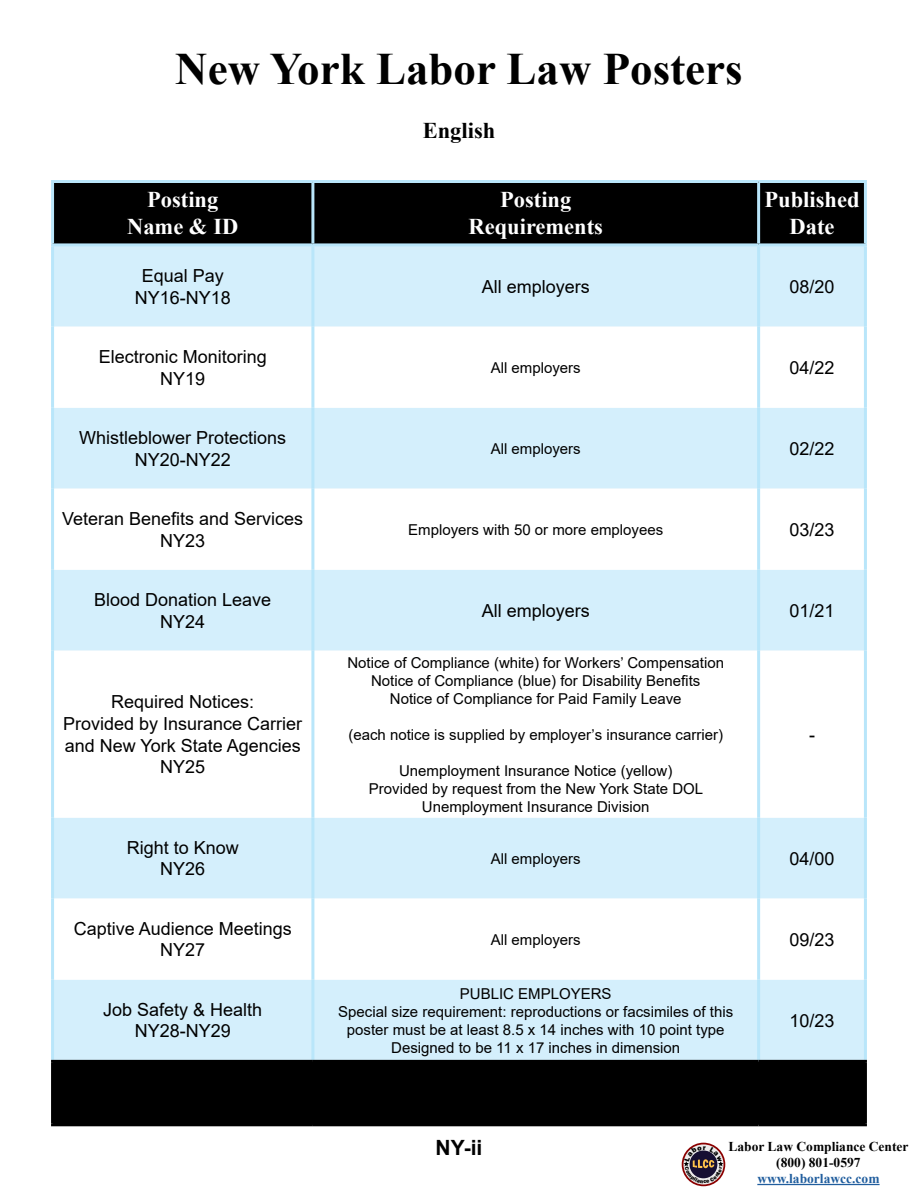
<style>
.page{position:relative;width:918px;height:1188px;background:#fff}
.page>*{position:absolute;margin:0;border:0;box-sizing:border-box;transform-origin:0 0}
.t1{font:700 45px "Times New Roman";color:#000}
.t2{font:700 22.5px/27px "Times New Roman";color:#fff;text-align:center}
.t3{font:700 22.5px "Times New Roman";color:#000}
.t4{font:700 21px "Arial";color:#000}
.t5{font:18px/21.6px "Arial";color:#000;text-align:center}
.t6{font:15px/18px "Arial";color:#000;text-align:center}
.t7{font:700 13.5px/16.2px "Times New Roman";color:#000;text-align:center}
.t8{font:700 13.5px "Times New Roman";color:#215e9e}
</style>
<div class="page">
<div style="left:54px;top:183px;width:810px;height:940px;background:#000"></div>
<div style="left:54px;top:246px;width:810px;height:814px;background:#d4effc"></div>
<svg style="left:54px;top:327px;width:810px;height:653px"></svg>
<hr style="left:51px;top:180px;width:262px;height:3px;background:#b9e6fa">
<hr style="left:51px;top:183px;width:3px;height:60px;background:#b9e6fa">
<hr style="left:51px;top:243px;width:262px;height:3px;background:#b9e6fa">
<hr style="left:51px;top:327px;width:3px;height:81px;background:#b9e6fa">
<hr style="left:51px;top:408px;width:3px;height:81px;background:#b9e6fa">
<hr style="left:864px;top:408px;width:3px;height:81px;background:#b9e6fa">
<hr style="left:51px;top:489px;width:3px;height:81px;background:#b9e6fa">
<hr style="left:864px;top:489px;width:3px;height:81px;background:#b9e6fa">
<hr style="left:51px;top:570px;width:3px;height:81px;background:#b9e6fa">
<hr style="left:864px;top:570px;width:3px;height:81px;background:#b9e6fa">
<hr style="left:51px;top:651px;width:3px;height:167px;background:#b9e6fa">
<hr style="left:864px;top:651px;width:3px;height:167px;background:#b9e6fa">
<hr style="left:51px;top:818px;width:3px;height:81px;background:#b9e6fa">
<hr style="left:864px;top:818px;width:3px;height:81px;background:#b9e6fa">
<hr style="left:51px;top:899px;width:3px;height:81px;background:#b9e6fa">
<hr style="left:864px;top:899px;width:3px;height:81px;background:#b9e6fa">
<hr style="left:51px;top:980px;width:3px;height:80px;background:#b9e6fa">
<hr style="left:864px;top:980px;width:3px;height:80px;background:#b9e6fa">
<hr style="left:311px;top:246px;width:3px;height:81px;background:#b9e6fa">
<hr style="left:311px;top:327px;width:3px;height:81px;background:#b9e6fa">
<hr style="left:311px;top:408px;width:3px;height:81px;background:#b9e6fa">
<hr style="left:311px;top:489px;width:3px;height:81px;background:#b9e6fa">
<hr style="left:311px;top:570px;width:3px;height:81px;background:#b9e6fa">
<hr style="left:311px;top:651px;width:3px;height:167px;background:#b9e6fa">
<hr style="left:311px;top:818px;width:3px;height:81px;background:#b9e6fa">
<hr style="left:311px;top:899px;width:3px;height:81px;background:#b9e6fa">
<hr style="left:311px;top:980px;width:3px;height:80px;background:#b9e6fa">
<hr style="left:757px;top:246px;width:3px;height:81px;background:#b9e6fa">
<hr style="left:757px;top:408px;width:3px;height:81px;background:#b9e6fa">
<hr style="left:757px;top:489px;width:3px;height:81px;background:#b9e6fa">
<hr style="left:757px;top:570px;width:3px;height:81px;background:#b9e6fa">
<hr style="left:757px;top:651px;width:3px;height:167px;background:#b9e6fa">
<hr style="left:757px;top:818px;width:3px;height:81px;background:#b9e6fa">
<hr style="left:757px;top:899px;width:3px;height:81px;background:#b9e6fa">
<hr style="left:757px;top:980px;width:3px;height:80px;background:#b9e6fa">
<hr style="left:311px;top:1063px;width:3px;height:60px;background:#000">
<hr style="left:759px;top:180px;width:108px;height:3px;background:#b9e6fa">
<hr style="left:864px;top:183px;width:3px;height:60px;background:#b9e6fa">
<hr style="left:759px;top:243px;width:108px;height:3px;background:#b9e6fa">
<hr style="left:313px;top:180px;width:446px;height:3px;background:#b9e6fa">
<hr style="left:313px;top:243px;width:446px;height:3px;background:#b9e6fa">
<hr style="left:311px;top:183px;width:3px;height:60px;background:#b9e6fa">
<hr style="left:757px;top:183px;width:3px;height:60px;background:#b9e6fa">
<hr style="left:757px;top:327px;width:3px;height:81px;background:#b9e6fa">
<hr style="left:864px;top:327px;width:3px;height:81px;background:#b9e6fa">
<hr style="left:51px;top:246px;width:3px;height:81px;background:#b9e6fa">
<hr style="left:864px;top:246px;width:3px;height:81px;background:#b9e6fa">
<hr style="left:757px;top:1063px;width:3px;height:60px;background:#000">
<hr style="left:51px;top:1060px;width:262px;height:3px;background:#000">
<hr style="left:51px;top:1063px;width:3px;height:60px;background:#000">
<hr style="left:313px;top:1060px;width:446px;height:3px;background:#000">
<hr style="left:759px;top:1060px;width:108px;height:3px;background:#000">
<hr style="left:864px;top:1063px;width:3px;height:60px;background:#000">
<hr style="left:51px;top:1123px;width:262px;height:3px;background:#000">
<hr style="left:313px;top:1123px;width:446px;height:3px;background:#000">
<hr style="left:759px;top:1123px;width:108px;height:3px;background:#000">
<hr style="left:757px;top:1184px;width:123px;height:1px;background:#215e9e">
<svg style="left:681px;top:1142px;width:45px;height:45px"></svg>
<svg style="left:682px;top:1143px;width:43px;height:43px"></svg>
<svg style="left:683px;top:1144px;width:41px;height:40px"></svg>
<svg style="left:684px;top:1146px;width:38px;height:37px"></svg>
<h1 class="t1" style="left:175px;top:37px;width:569px">New York Labor Law Posters</h1>
<h2 class="t3" style="left:423px;top:115px;width:74px">English</h2>
<h2 class="t2" style="left:127px;top:186px;width:113px">Posting<br>Name &amp; ID</h2>
<h2 class="t2" style="left:469px;top:186px;width:136px">Posting<br>Requirements</h2>
<h2 class="t2" style="left:765px;top:186px;width:97px">Published<br>Date</h2>
<p class="t5" style="left:135px;top:265px;width:98px">Equal Pay<br>NY16-NY18</p>
<p class="t5" style="left:482px;top:276px;width:110px">All employers</p>
<p class="t5" style="left:790px;top:276px;width:47px">08/20</p>
<p class="t5" style="left:99px;top:346px;width:170px">Electronic Monitoring<br>NY19</p>
<p class="t6" style="left:491px;top:358px;width:92px">All employers</p>
<p class="t5" style="left:790px;top:357px;width:47px">04/22</p>
<p class="t5" style="left:79px;top:427px;width:209px">Whistleblower Protections<br>NY20-NY22</p>
<p class="t6" style="left:491px;top:439px;width:92px">All employers</p>
<p class="t5" style="left:790px;top:438px;width:47px">02/22</p>
<p class="t5" style="left:62px;top:508px;width:243px">Veteran Benefits and Services<br>NY23</p>
<p class="t6" style="left:408px;top:520px;width:257px">Employers with 50 or more employees</p>
<p class="t5" style="left:790px;top:519px;width:47px">03/23</p>
<p class="t5" style="left:94px;top:589px;width:179px">Blood Donation Leave<br>NY24</p>
<p class="t5" style="left:482px;top:600px;width:110px">All employers</p>
<p class="t5" style="left:790px;top:600px;width:47px">01/21</p>
<p class="t5" style="left:63px;top:691px;width:241px">Required Notices:<br>Provided by Insurance Carrier and New York State Agencies<br>NY25</p>
<p class="t6" style="left:347px;top:653px;width:378px">Notice of Compliance (white) for Workers’ Compensation<br>Notice of Compliance (blue) for Disability Benefits<br>Notice of Compliance for Paid Family Leave</p>
<p class="t6" style="left:348px;top:725px;width:376px">(each notice is supplied by employer’s insurance carrier)</p>
<p class="t6" style="left:369px;top:761px;width:336px">Unemployment Insurance Notice (yellow)<br>Provided by request from the New York State DOL<br>Unemployment Insurance Division</p>
<p class="t5" style="left:809px;top:723px;width:7px">-</p>
<p class="t5" style="left:127px;top:837px;width:114px">Right to Know<br>NY26</p>
<p class="t6" style="left:491px;top:849px;width:92px">All employers</p>
<p class="t5" style="left:790px;top:847px;width:47px">04/00</p>
<p class="t5" style="left:74px;top:918px;width:220px">Captive Audience Meetings<br>NY27</p>
<p class="t5" style="left:103px;top:999px;width:161px">Job Safety &amp; Health<br>NY28-NY29</p>
<p class="t6" style="left:491px;top:930px;width:92px">All employers</p>
<p class="t5" style="left:790px;top:928px;width:47px">09/23</p>
<p class="t6" style="left:338px;top:984px;width:397px">PUBLIC EMPLOYERS<br>Special size requirement: reproductions or facsimiles of this poster must be at least 8.5 x 14 inches with 10 point type Designed to be 11 x 17 inches in dimension</p>
<p class="t5" style="left:790px;top:1009px;width:47px">10/23</p>
<h3 class="t4" style="left:436px;top:1133px;width:48px">NY-ii</h3>
<p class="t7" style="left:729px;top:1138px;width:182px">Labor Law Compliance Center (800) 801-0597</p>
<p class="t8" style="left:757px;top:1169px;width:124px">www.laborlawcc.com</p>
</div>
